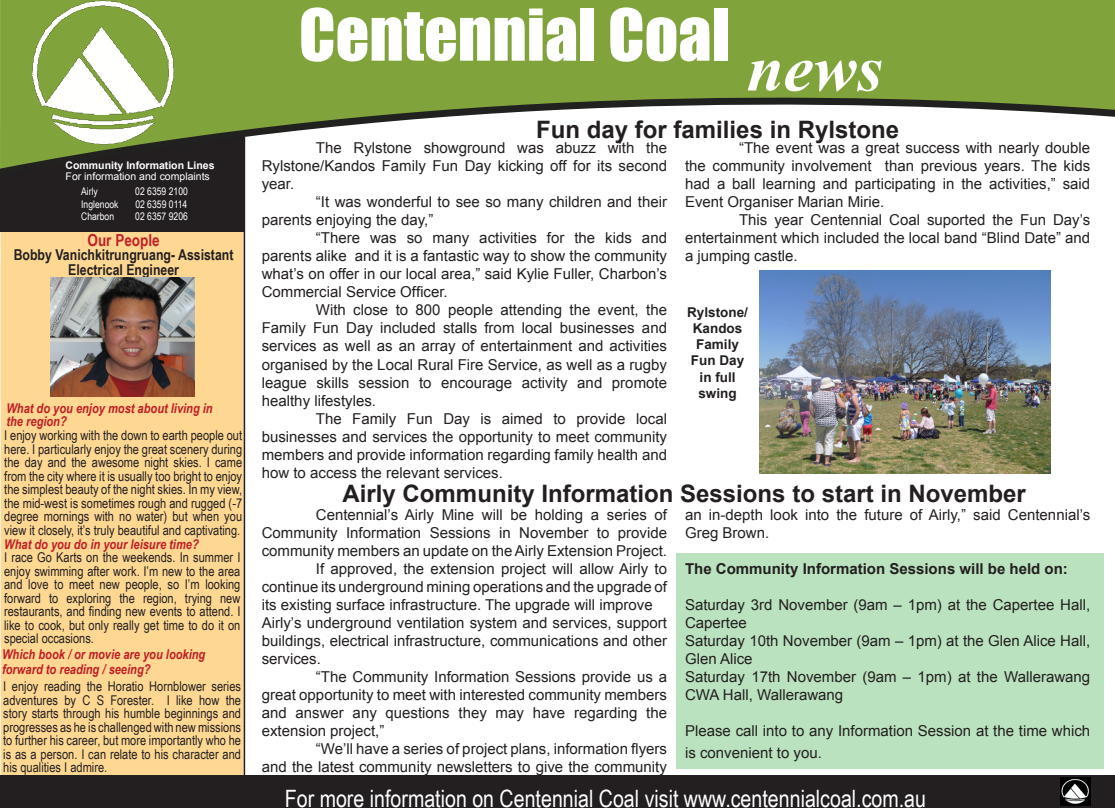
<style>
.page{position:relative;width:1115px;height:808px;background:#fff}
.page>*{position:absolute;margin:0;border:0;box-sizing:border-box;transform-origin:0 0}
.t1{font:66px "Impact";color:#fff}
.t2{font:italic 700 66px "Times New Roman";color:#fff}
.t3{font:700 24px "Arial";color:#231f20}
.t4{font:23.85px "Arial Narrow";color:#fff}
.t5{font:700 16.5px "Arial Narrow";color:#c02025}
.t6{font:15px/18px "Arial";color:#231f20;text-align:justify}
.t7{font:700 15px/15px "Arial Narrow";color:#231f20;text-align:center}
.t8{font:700 15px "Arial";color:#231f20}
.t9{font:13.5px/13.5px "Arial Narrow";color:#231f20;text-align:justify}
.t10{font:italic 700 13.5px/13.5px "Arial Narrow";color:#c02025}
.t11{font:700 13.5px/16.2px "Arial";color:#231f20;text-align:center}
.t12{font:10.5px "Arial Narrow";color:#fff}
.t13{font:10.5px "Arial";color:#fff}
.t14{font:700 10.5px "Arial";color:#fff}
</style>
<div class="page">
<div style="left:675px;top:553px;width:427px;height:215px;background:#bae2be"></div>
<div style="left:1px;top:223px;width:242px;height:560px;background:#fed893"></div>
<div style="left:0;top:126px;width:243px;height:106px;background:#231f20"></div>
<div style="left:0;top:0;width:1114px;height:89px;background:#81a33b"></div>
<svg style="left:0;top:89px;width:1114px;height:87px"></svg>
<hr style="left:243px;top:137px;width:2px;height:640px;background:#231f20">
<img style="left:33px;top:0;width:141px;height:144px">
<div style="left:0;top:776px;width:1114px;height:32px;background:#231f20"></div>
<img style="left:1060px;top:777px;width:29px;height:29px">
<img style="left:51px;top:277px;width:143px;height:120px">
<img style="left:759px;top:270px;width:291px;height:204px">
<p class="t14" style="left:66px;top:158px;width:150px">Community Information Lines</p>
<p class="t13" style="left:66px;top:170px;width:146px">For information and complaints</p>
<p class="t12" style="left:81px;top:184px;width:18px">Airly</p>
<p class="t12" style="left:135px;top:184px;width:54px">02 6359 2100</p>
<p class="t12" style="left:81px;top:196px;width:39px">Inglenook</p>
<p class="t12" style="left:135px;top:196px;width:54px">02 6359 0114</p>
<p class="t12" style="left:81px;top:208px;width:35px">Charbon</p>
<p class="t12" style="left:135px;top:208px;width:54px">02 6357 9206</p>
<p class="t5" style="left:87px;top:228px;width:74px">Our People</p>
<p class="t7" style="left:14px;top:247px;width:221px">Bobby Vanichkitrungruang- Assistant<br>Electrical Engineer</p>
<p class="t10" style="left:7px;top:401px;width:208px">What do you enjoy most about living in the region?</p>
<p class="t9" style="left:4px;top:428px;width:239px">I enjoy working with the down to earth people out here. I particularly enjoy the great scenery during the day and the awesome night skies. I came from the city where it is usually too bright to enjoy the simplest beauty of the night skies. In my view, the mid-west is sometimes rough and rugged (-7 degree mornings with no water) but when you view it closely, it’s truly beautiful and captivating.</p>
<p class="t9" style="left:4px;top:550px;width:238px">I race Go Karts on the weekends. In summer I enjoy swimming after work. I’m new to the area and love to meet new people, so I’m looking forward to exploring the region, trying new restaurants, and finding new events to attend. I like to cook, but only really get time to do it on special occasions.</p>
<p class="t9" style="left:3px;top:679px;width:239px">I enjoy reading the Horatio Hornblower series adventures by C S Forester. I like how the story starts through his humble beginnings and progresses as he is challenged with new missions to further his career, but more importantly who he is as a person. I can relate to his character and his qualities I admire.</p>
<p class="t10" style="left:4px;top:536px;width:196px">What do you do in your leisure time?</p>
<p class="t10" style="left:2px;top:646px;width:205px;line-height:15px">Which book / or movie are you looking forward to reading / seeing?</p>
<p class="t1" style="left:299px;top:-16px;width:432px">Centennial Coal</p>
<p class="t2" style="left:746px;top:22px;width:137px">news</p>
<p class="t3" style="left:536px;top:113px;width:364px">Fun day for families in Rylstone</p>
<p class="t6" style="left:684px;top:139px;width:406px;text-indent:54px">“The event was a great success with nearly double the community involvement than previous years. The kids had a ball learning and participating in the activities,” said Event Organiser Marian Mirie.</p>
<p class="t6" style="left:684px;top:211px;width:406px;text-indent:54px">This year Centennial Coal suported the Fun Day’s entertainment which included the local band “Blind Date” and a jumping castle.</p>
<p class="t6" style="left:262px;top:139px;width:406px;text-indent:54px">The Rylstone showground was abuzz with the Rylstone/Kandos Family Fun Day kicking off for its second year.</p>
<p class="t6" style="left:262px;top:193px;width:406px;text-indent:54px">“It was wonderful to see so many children and their parents enjoying the day,”</p>
<p class="t6" style="left:262px;top:229px;width:406px;text-indent:54px">“There was so many activities for the kids and parents alike and it is a fantastic way to show the community what’s on offer in our local area,” said Kylie Fuller, Charbon’s Commercial Service Officer.</p>
<p class="t6" style="left:262px;top:301px;width:406px;text-indent:54px">With close to 800 people attending the event, the Family Fun Day included stalls from local businesses and services as well as an array of entertainment and activities organised by the Local Rural Fire Service, as well as a rugby league skills session to encourage activity and promote healthy lifestyles.</p>
<p class="t6" style="left:262px;top:409px;width:406px;text-indent:54px">The Family Fun Day is aimed to provide local businesses and services the opportunity to meet community members and provide information regarding family health and how to access the relevant services.</p>
<p class="t11" style="left:687px;top:304px;width:62px">Rylstone/<br>Kandos<br>Family<br>Fun Day in full swing</p>
<p class="t3" style="left:342px;top:478px;width:684px">Airly Community Information Sessions to start in November</p>
<p class="t6" style="left:262px;top:506px;width:406px;text-indent:54px">Centennial’s Airly Mine will be holding a series of Community Information Sessions in November to provide community members an update on the Airly Extension Project.</p>
<p class="t6" style="left:262px;top:560px;width:406px;text-align:left;text-indent:54px">If approved, the extension project will allow Airly to continue its underground mining operations and the upgrade of its existing surface infrastructure. The upgrade will improve Airly’s underground ventilation system and services, support buildings, electrical infrastructure, communications and other services.</p>
<p class="t6" style="left:262px;top:668px;width:406px;text-indent:54px">“The Community Information Sessions provide us a great opportunity to meet with interested community members and answer any questions they may have regarding the extension project,”</p>
<p class="t6" style="left:262px;top:740px;width:406px;text-align:right">“We’ll have a series of project plans, information flyers<br>and the latest community newsletters to give the community</p>
<p class="t6" style="left:684px;top:506px;width:406px">an in-depth look into the future of Airly,” said Centennial’s<br>Greg Brown.</p>
<p class="t8" style="left:684px;top:559px;width:384px">The Community Information Sessions will be held on:</p>
<p class="t6" style="left:684px;top:596px;width:406px">Saturday 3rd November (9am – 1pm) at the Capertee Hall,<br>Capertee</p>
<p class="t6" style="left:684px;top:632px;width:406px">Saturday 10th November (9am – 1pm) at the Glen Alice Hall,<br>Glen Alice</p>
<p class="t6" style="left:684px;top:668px;width:406px">Saturday 17th November (9am – 1pm) at the Wallerawang<br>CWA Hall, Wallerawang</p>
<p class="t6" style="left:684px;top:720px;width:406px;line-height:21.6px">Please call into to any Information Session at the time which is convenient to you.</p>
<p class="t4" style="left:285px;top:781px;width:642px">For more information on Centennial Coal visit www.centennialcoal.com.au</p>
</div>
